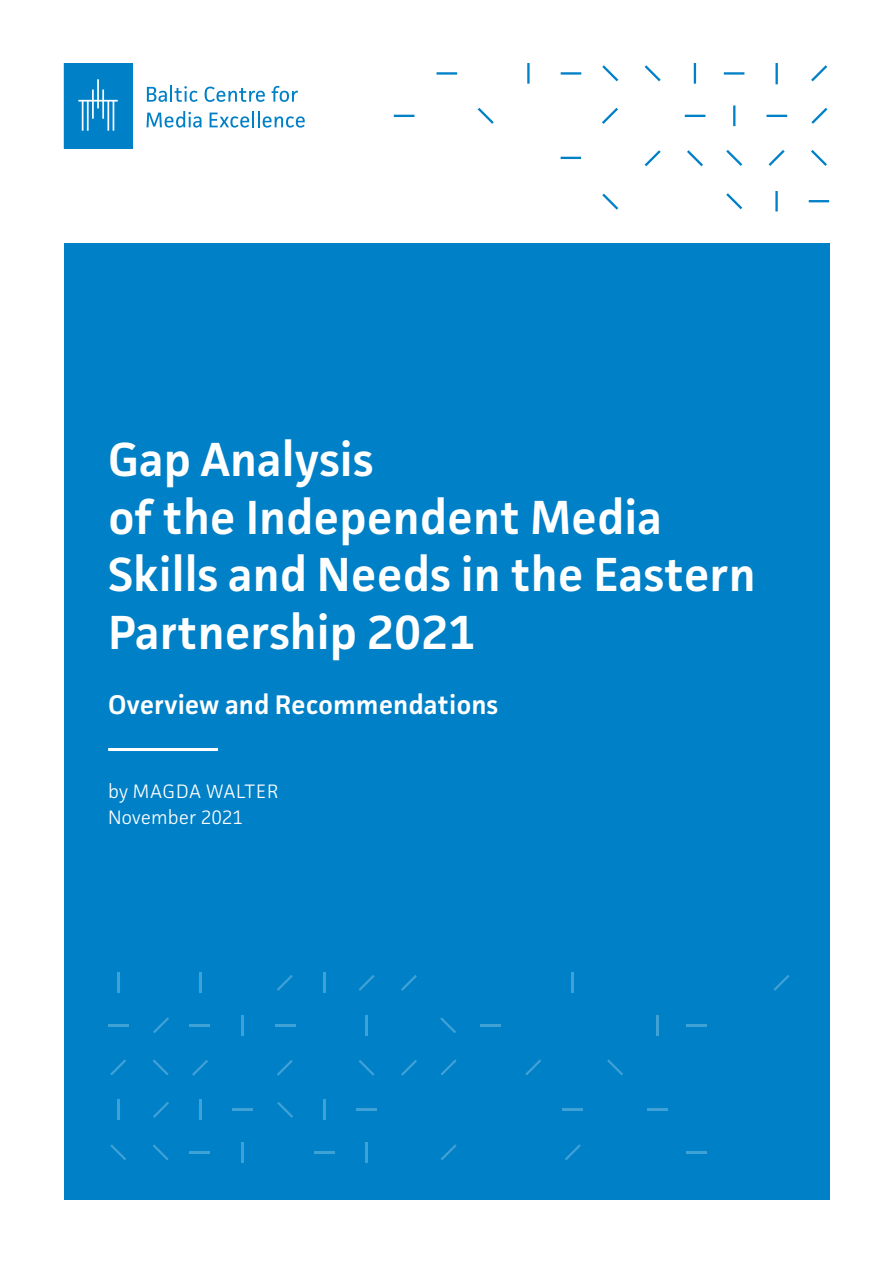
<style>
.page{position:relative;width:893px;height:1263px;background:#fff}
.page>*{position:absolute;margin:0;border:0;box-sizing:border-box;transform-origin:0 0}
.t1{font:600 48px/57.6px "Facit";color:#fff}
.t2{font:600 27px "Facit";color:#fff}
.t3{font:300 19.5px/25.5px "Facit";color:#fff}
</style>
<div class="page">
<svg style="left:64px;top:63px;width:68px;height:86px;background:#1188ca"></svg>
<svg style="left:147px;top:85px;width:51px;height:17px"></svg>
<svg style="left:205px;top:87px;width:60px;height:15px"></svg>
<svg style="left:272px;top:86px;width:26px;height:16px"></svg>
<svg style="left:146px;top:111px;width:56px;height:17px"></svg>
<svg style="left:210px;top:111px;width:95px;height:17px"></svg>
<svg style="left:393px;top:63px;width:437px;height:149px"></svg>
<div style="left:65px;top:244px;width:765px;height:956px;background:#0080c7"></div>
<hr style="left:686px;top:1024px;width:21px;height:2px;background:#40a1d6">
<hr style="left:686px;top:1151px;width:21px;height:2px;background:#40a1d6">
<svg style="left:773px;top:975px;width:16px;height:16px"></svg>
<hr style="left:323px;top:972px;width:2px;height:21px;background:#40a1d6">
<hr style="left:314px;top:1151px;width:20px;height:2px;background:#40a1d6">
<hr style="left:323px;top:1099px;width:2px;height:21px;background:#40a1d6">
<hr style="left:366px;top:1015px;width:2px;height:20px;background:#40a1d6">
<hr style="left:366px;top:1142px;width:2px;height:21px;background:#40a1d6">
<hr style="left:356px;top:1109px;width:21px;height:2px;background:#40a1d6">
<svg style="left:359px;top:975px;width:16px;height:16px"></svg>
<svg style="left:359px;top:1060px;width:16px;height:16px"></svg>
<svg style="left:401px;top:975px;width:16px;height:16px"></svg>
<svg style="left:401px;top:1060px;width:16px;height:16px"></svg>
<hr style="left:647px;top:1109px;width:21px;height:2px;background:#40a1d6">
<hr style="left:656px;top:1015px;width:3px;height:20px;background:#40a1d6">
<hr style="left:562px;top:1109px;width:21px;height:2px;background:#40a1d6">
<hr style="left:571px;top:972px;width:3px;height:21px;background:#40a1d6">
<svg style="left:607px;top:1059px;width:16px;height:16px"></svg>
<svg style="left:565px;top:1144px;width:16px;height:16px"></svg>
<hr style="left:199px;top:972px;width:2px;height:21px;background:#40a1d6">
<svg style="left:192px;top:1060px;width:16px;height:16px"></svg>
<hr style="left:190px;top:1024px;width:20px;height:2px;background:#40a1d6">
<hr style="left:190px;top:1151px;width:20px;height:2px;background:#40a1d6">
<hr style="left:199px;top:1099px;width:2px;height:21px;background:#40a1d6">
<hr style="left:275px;top:1024px;width:20px;height:2px;background:#40a1d6">
<svg style="left:277px;top:1102px;width:16px;height:16px"></svg>
<hr style="left:241px;top:1015px;width:3px;height:20px;background:#40a1d6">
<hr style="left:241px;top:1142px;width:3px;height:21px;background:#40a1d6">
<hr style="left:232px;top:1109px;width:21px;height:2px;background:#40a1d6">
<svg style="left:277px;top:975px;width:16px;height:16px"></svg>
<svg style="left:277px;top:1060px;width:16px;height:16px"></svg>
<svg style="left:525px;top:1059px;width:16px;height:16px"></svg>
<svg style="left:440px;top:1017px;width:16px;height:16px"></svg>
<hr style="left:480px;top:1024px;width:21px;height:2px;background:#40a1d6">
<svg style="left:441px;top:1144px;width:16px;height:16px"></svg>
<svg style="left:441px;top:1059px;width:16px;height:16px"></svg>
<svg style="left:153px;top:1102px;width:16px;height:16px"></svg>
<svg style="left:153px;top:1017px;width:16px;height:16px"></svg>
<hr style="left:117px;top:1099px;width:2px;height:21px;background:#40a1d6">
<hr style="left:117px;top:972px;width:2px;height:21px;background:#40a1d6">
<hr style="left:108px;top:1024px;width:21px;height:2px;background:#40a1d6">
<svg style="left:110px;top:1144px;width:16px;height:16px"></svg>
<svg style="left:110px;top:1059px;width:16px;height:16px"></svg>
<svg style="left:153px;top:1144px;width:16px;height:16px"></svg>
<svg style="left:153px;top:1059px;width:16px;height:16px"></svg>
<hr style="left:108px;top:748px;width:110px;height:3px;background:#fff">
<p class="t1" style="left:108px;top:430px;width:649px">Gap Analysis<br>of the Independent Media<br>Skills and Needs in the Eastern<br>Partnership 2021</p>
<p class="t2" style="left:108px;top:688px;width:392px">Overview and Recommendations</p>
<p class="t3" style="left:108px;top:778px;width:172px">by MAGDA WALTER<br>November 2021</p>
</div>
